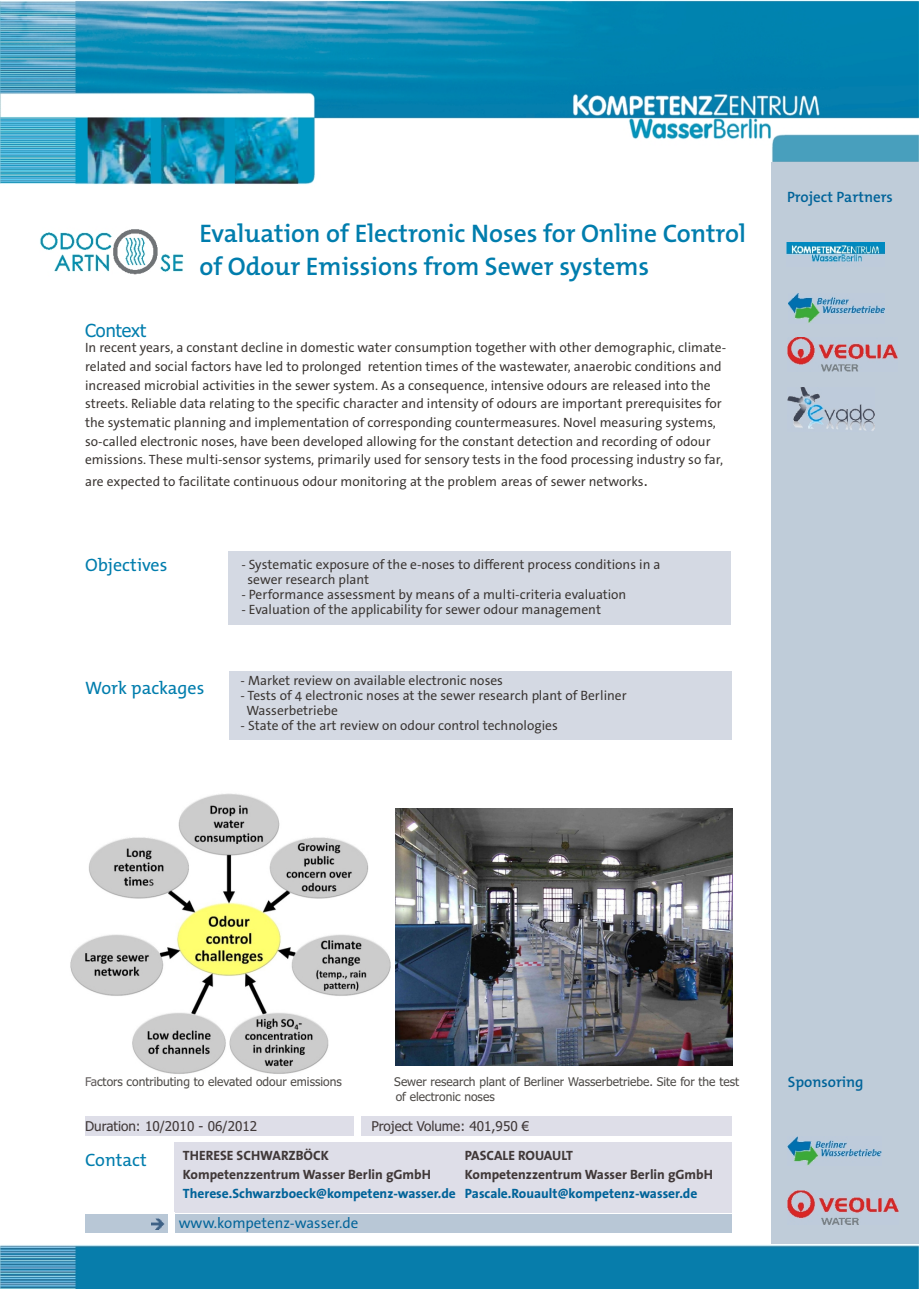
<style>
.page{position:relative;width:920px;height:1289px;background:#fff}
.page>*{position:absolute;margin:0;border:0;box-sizing:border-box;transform-origin:0 0}
.t1{font:600 25.5px/33.2px "The Mix B6";color:#007dad}
.t2{font:18px "The Mix B5 Plain";color:#007dad}
.t3{font:18px "Tahoma";color:#007dad}
.t4{font:600 15px "The Mix B6";color:#006399}
.t5{font:15px "The Sans Office";color:#006399}
.t6{font:13.5px/18.6px "The Sans Office";color:#383330}
.t7{font:700 13.5px/18.8px "The Sans Office";color:#403838}
.t8{font:700 13.5px "The Sans Office";color:#006399}
.t9{font:13.5px "Tahoma";color:#403838}
.t10{font:12px/14.5px "Tahoma";color:#4d4a47}
.s1{font-family:"Tahoma"}
.s2{color:#615c5c}
</style>
<div class="page">
<img style="left:1px;top:0;width:917px;height:185px">
<div style="left:85px;top:1214px;width:646px;height:19px;background:#b8c7d6"></div>
<div style="left:174px;top:1142px;width:557px;height:70px;background:#dedee8"></div>
<div style="left:85px;top:1115px;width:646px;height:20px;background:#dedee8"></div>
<div style="left:230px;top:671px;width:501px;height:69px;background:#d4d9e3"></div>
<div style="left:229px;top:551px;width:502px;height:73px;background:#d4d9e3"></div>
<div style="left:771px;top:162px;width:147px;height:1114px;background:#bfccd9"></div>
<img style="left:786px;top:243px;width:98px;height:19px">
<img style="left:788px;top:293px;width:96px;height:30px">
<img style="left:787px;top:1136px;width:94px;height:29px">
<img style="left:0;top:1244px;width:918px;height:44px">
<svg style="left:151px;top:1218px;width:13px;height:11px"></svg>
<div style="left:354px;top:1114px;width:7px;height:22px;background:#fff"></div>
<div style="left:168px;top:1211px;width:6px;height:23px;background:#fff"></div>
<img style="left:395px;top:808px;width:337px;height:257px">
<img style="left:70px;top:793px;width:321px;height:281px">
<img style="left:787px;top:387px;width:87px;height:44px">
<img style="left:40px;top:229px;width:144px;height:46px">
<img style="left:787px;top:338px;width:110px;height:34px">
<img style="left:787px;top:1190px;width:111px;height:34px">
<h1 class="t1" style="left:199px;top:219px;width:548px">Evaluation of Electronic Noses for Online Control of Odour Emissions from Sewer systems</h1>
<h2 class="t3" style="left:85px;top:323px;width:63px">Context</h2>
<p class="t6" style="left:85px;top:340px;width:642px">In recent years, a constant decline in domestic water consumption together with other demographic, climate&shy;related and social factors have led to prolonged retention times of the wastewater, anaerobic conditions and increased microbial activities in the sewer system. As a consequence, intensive odours are released into the streets. Reliable data relating to the specific character and intensity of odours are important prerequisites for the systematic planning and implementation of corresponding countermeasures. Novel measuring systems, so-called electronic noses, have been developed allowing for the constant detection and recording of odour emissions. These multi-sensor systems, primarily used for sensory tests in the food processing industry so far,</p>
<p class="t6" style="left:85px;top:473px;width:564px">are expected to facilitate continuous odour monitoring at the problem areas of sewer networks<span class="s1">.</span></p>
<h2 class="t2" style="left:85px;top:558px;width:84px">Objectives</h2>
<p class="t6" style="left:247px;top:558px;width:414px;line-height:15px;text-indent:-6px">- Systematic exposure of the e-noses to different process conditions in a sewer research plant</p>
<p class="t6" style="left:241px;top:586px;width:386px">- Performance assessment by means of a multi-criteria evaluation</p>
<p class="t6" style="left:241px;top:601px;width:361px">- Evaluation of the applicability for sewer odour management</p>
<h2 class="t2" style="left:85px;top:680px;width:121px">Work packages</h2>
<p class="t6" style="left:240px;top:672px;width:264px">- Market review on available electronic noses</p>
<p class="t6" style="left:246px;top:689px;width:382px;line-height:15px;text-indent:-6px">- Tests of 4 electronic noses at the sewer research plant of Berliner<br>Wasserbetriebe</p>
<p class="t6" style="left:240px;top:717px;width:319px">- State of the art review on odour control technologies</p>
<p class="t4" style="left:787px;top:191px;width:107px">Project Partners</p>
<p class="t10" style="left:85px;top:1075px;width:258px"><span class="s2">Fa</span>ctors contributing to elevated odour emissions</p>
<p class="t10" style="left:394px;top:1075px;width:346px">Sewer research plant of Berliner Wasserbetriebe. Site for the test of electronic noses</p>
<p class="t9" style="left:85px;top:1120px;width:174px">Duration: 10/2010 - 06/2012</p>
<p class="t9" style="left:371px;top:1120px;width:159px">Project Volume: 401,950 €</p>
<p class="t7" style="left:465px;top:1147px;width:249px">PASCALE ROUAULT<br>Kompetenzzentrum Wasser Berlin gGmbH</p>
<p class="t8" style="left:465px;top:1188px;width:234px">Pascale.Rouault@kompetenz-wasser.de</p>
<p class="t7" style="left:183px;top:1147px;width:249px">THERESE SCHWARZBÖCK<br>Kompetenzzentrum Wasser Berlin gGmbH</p>
<p class="t8" style="left:183px;top:1188px;width:274px">Therese.Schwarzboeck@kompetenz-wasser.de</p>
<h2 class="t2" style="left:85px;top:1153px;width:63px">Contact</h2>
<p class="t5" style="left:179px;top:1217px;width:181px">www.kompetenz-wasser.de</p>
<p class="t4" style="left:787px;top:1076px;width:77px">Sponsoring</p>
</div>
